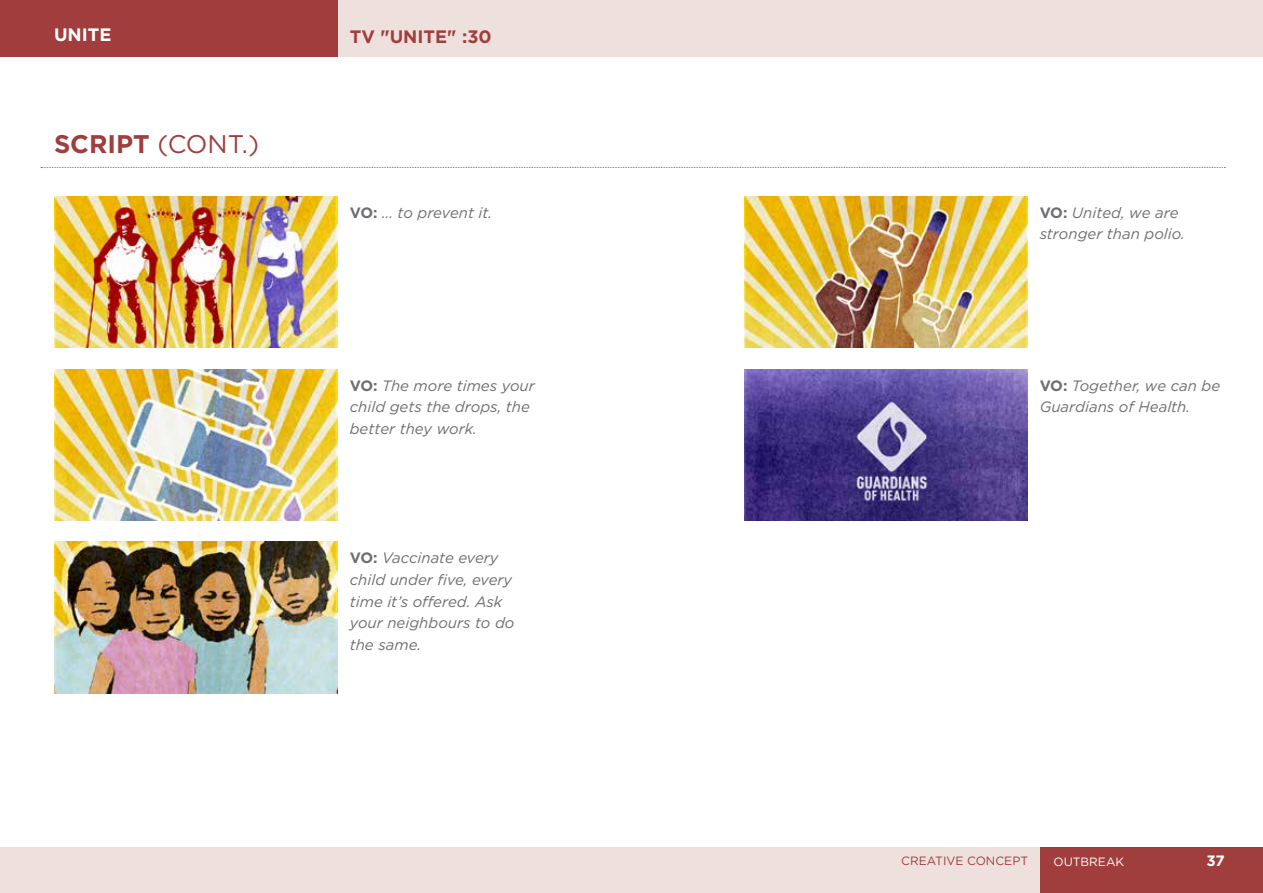
<style>
.page{position:relative;width:1263px;height:893px;background:#fff}
.page>*{position:absolute;margin:0;border:0;box-sizing:border-box;transform-origin:0 0}
.t1{font:25.5px "Gotham";color:#a03d3d}
.t2{font:700 18px "Gotham";color:#a03d3d}
.t3{font:700 18px "Gotham";color:#fff}
.t4{font:italic 15px/21.6px "Gotham";color:#6d6e71}
.t5{font:700 15px "Gotham";color:#fff}
.t6{font:12px "Gotham";color:#a03d3d}
.t7{font:12px "Gotham";color:#fff}
.s1{font-weight:700}
.s2{font-weight:700;font-style:normal}
</style>
<div class="page">
<img style="left:54px;top:370px;width:283px;height:150px">
<img style="left:54px;top:542px;width:283px;height:151px">
<img style="left:54px;top:196px;width:283px;height:151px">
<svg style="left:41px;top:167px;width:1184px;height:1px"></svg>
<img style="left:744px;top:370px;width:283px;height:150px">
<img style="left:744px;top:196px;width:283px;height:151px">
<div style="left:0;top:0;width:1263px;height:57px;background:#eee1dd"></div>
<div style="left:0;top:0;width:337px;height:57px;background:#a13d3c"></div>
<div style="left:0;top:848px;width:1263px;height:45px;background:#eee1dd"></div>
<div style="left:1041px;top:848px;width:222px;height:45px;background:#a03d3d"></div>
<p class="t3" style="left:54px;top:23px;width:59px">UNITE</p>
<p class="t2" style="left:350px;top:24px;width:143px">TV "UNITE" :30</p>
<h1 class="t1" style="left:54px;top:128px;width:207px"><span class="s1">SCRIPT</span> (CONT.)</h1>
<p class="t4" style="left:350px;top:201px;width:144px"><span class="s2">VO:</span> ... to prevent it.</p>
<p class="t4" style="left:350px;top:374px;width:187px"><span class="s2">VO:</span> The more times your child gets the drops, the better they work.</p>
<p class="t4" style="left:350px;top:547px;width:166px"><span class="s2">VO:</span> Vaccinate every child under five, every time it’s offered. Ask your neighbours to do the same.</p>
<p class="t4" style="left:1040px;top:201px;width:147px"><span class="s2">VO:</span> United, we are stronger than polio.</p>
<p class="t4" style="left:1040px;top:374px;width:182px"><span class="s2">VO:</span> Together, we can be<br>Guardians of Health.</p>
<p class="t6" style="left:901px;top:853px;width:128px">CREATIVE CONCEPT</p>
<p class="t7" style="left:1053px;top:854px;width:72px">OUTBREAK</p>
<p class="t5" style="left:1206px;top:851px;width:20px">37</p>
</div>
